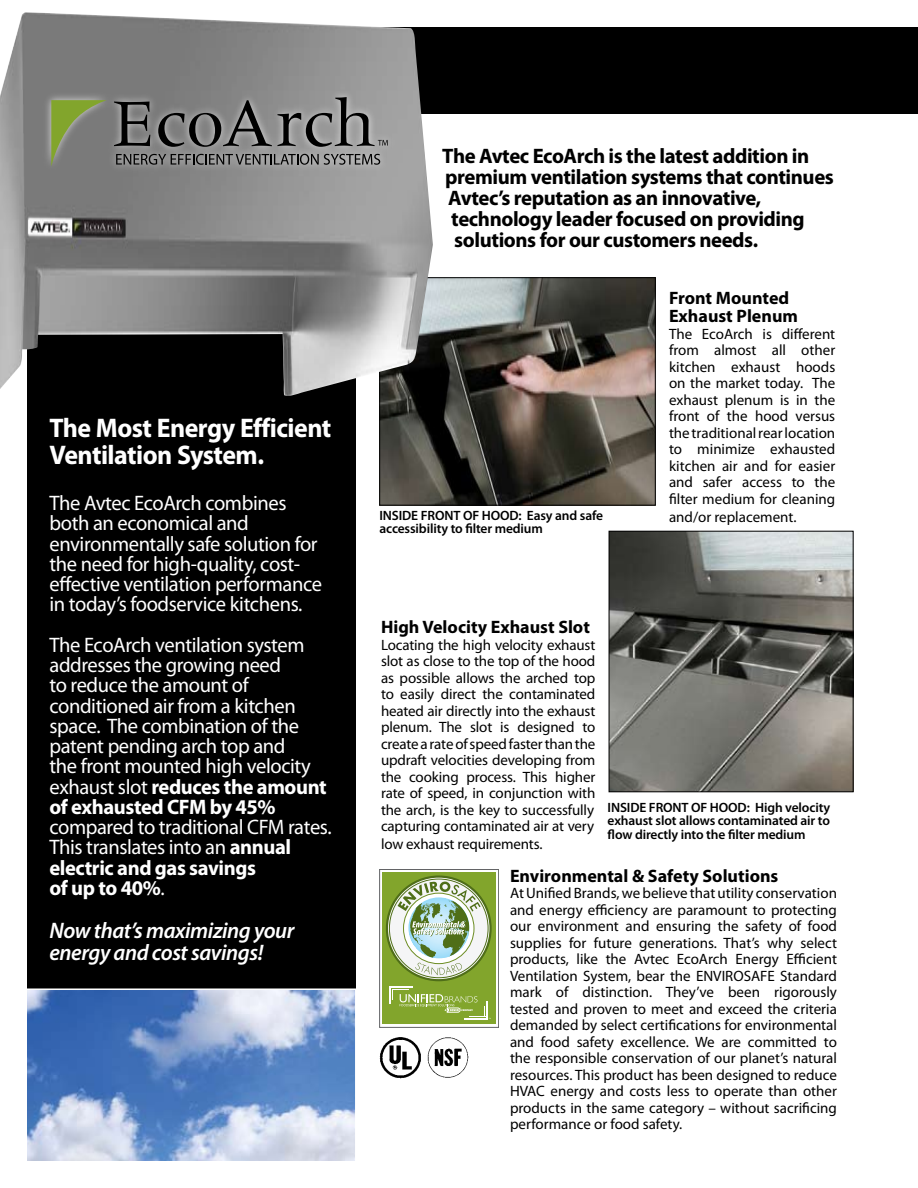
<style>
.page{position:relative;width:918px;height:1188px;background:#fff}
.page>*{position:absolute;margin:0;border:0;box-sizing:border-box;transform-origin:0 0}
.t1{font:700 27px/27px "Myriad Pro";letter-spacing:-.02em;color:#fff;scale:.96 1}
.t2{font:italic 600 22.5px/22.5px "Myriad Pro";letter-spacing:-.02em;color:#fff}
.t3{font:21px/20.2px "Myriad Pro";letter-spacing:-.02em;color:#fff}
.t4{font:700 21px "Myriad Pro";letter-spacing:-.02em;color:#000}
.t5{font:700 18px/18px "Myriad Pro";color:#000}
.t6{font:15px/16.5px "Myriad Pro";color:#000;text-align:justify}
.t7{font:600 13.5px/13.5px "Myriad Pro";letter-spacing:-.01em;color:#000;text-align:justify}
.s1{font-weight:700}
</style>
<div class="page">
<img style="left:611px;top:533px;width:240px;height:257px">
<div style="left:609px;top:531px;width:244px;height:261px;border:1px solid #000"></div>
<img style="left:382px;top:280px;width:272px;height:223px">
<div style="left:380px;top:278px;width:276px;height:227px;border:1px solid #000"></div>
<div style="left:27px;top:143px;width:328px;height:1018px;background:#000"></div>
<div style="left:262px;top:27px;width:656px;height:87px;background:#000"></div>
<img style="left:0;top:12px;width:433px;height:389px">
<svg style="left:27px;top:988px;width:329px;height:173px;background:#7e9dcd"></svg>
<img style="left:380px;top:1037px;width:41px;height:41px">
<img style="left:427px;top:1037px;width:42px;height:41px">
<div style="left:42px;top:88px;width:355px;height:86px;background:#fff;opacity:.75"></div>
<svg style="left:51px;top:100px;width:56px;height:67px;background:#7f8a64"></svg>
<svg style="left:114px;top:102px;width:36px;height:44px;background:#5e5e5e"></svg>
<svg style="left:116px;top:154px;width:264px;height:11px;background:#6d6d6d"></svg>
<svg style="left:158px;top:97px;width:230px;height:50px;background:#7a7a7a"></svg>
<div style="left:380px;top:869px;width:119px;height:159px;border:1px solid #636466"></div>
<div style="left:382px;top:872px;width:114px;height:152px;background:#82a52c"></div>
<svg style="left:389px;top:987px;width:102px;height:32px"></svg>
<svg style="left:387px;top:877px;width:104px;height:103px"></svg>
<div style="left:386px;top:875px;width:106px;height:106px;border:2px solid #4f6e18;border-radius:50%"></div>
<svg style="left:389px;top:879px;width:99px;height:99px"></svg>
<svg style="left:398px;top:881px;width:83px;height:94px;background:#b4c8ab"></svg>
<h1 class="t1" style="left:50px;top:414px;width:295px">The Most Energy Efficient<br>Ventilation System.</h1>
<h3 class="t3" style="left:50px;top:493px;width:274px">The Avtec EcoArch combines both an economical and environmentally safe solution for the need for high-quality, cost&shy;effective ventilation performance in today’s foodservice kitchens.</h3>
<p class="t3" style="left:50px;top:634px;width:279px">The EcoArch ventilation system addresses the growing need<br>to reduce the amount of conditioned air from a kitchen space. The combination of the patent pending arch top and<br>the front mounted high velocity exhaust slot <span class="s1">reduces the amount of exhausted CFM by 45%</span></p>
<h3 class="t3" style="left:50px;top:817px;width:284px">compared to traditional CFM rates.<br>This translates into an <span class="s1">annual electric and gas savings<br>of up to 40%</span>.</h3>
<h2 class="t2" style="left:50px;top:918px;width:247px">Now that’s maximizing your energy and cost savings!</h2>
<h3 class="t4" style="left:442px;top:142px;width:369px">The Avtec EcoArch is the latest addition in</h3>
<h3 class="t4" style="left:445px;top:163px;width:390px">premium ventilation systems that continues</h3>
<h3 class="t4" style="left:448px;top:184px;width:314px">Avtec’s reputation as an innovative,</h3>
<h3 class="t4" style="left:451px;top:205px;width:355px">technology leader focused on providing</h3>
<h3 class="t4" style="left:454px;top:226px;width:305px">solutions for our customers needs.</h3>
<p class="t7" style="left:380px;top:508px;width:225px">INSIDE FRONT OF HOOD: Easy and safe accessibility to filter medium</p>
<p class="t5" style="left:669px;top:289px;width:130px">Front Mounted<br>Exhaust Plenum</p>
<p class="t6" style="left:669px;top:325px;width:168px">The EcoArch is different from almost all other kitchen exhaust hoods on the market today. The exhaust plenum is in the front of the hood versus the traditional rear location to minimize exhausted kitchen air and for easier and safer access to the filter medium for cleaning</p>
<p class="t6" style="left:669px;top:508px;width:129px">and/or replacement.</p>
<p class="t5" style="left:381px;top:618px;width:210px">High Velocity Exhaust Slot</p>
<p class="t6" style="left:381px;top:636px;width:216px">Locating the high velocity exhaust slot as close to the top of the hood as possible allows the arched top to easily direct the contaminated heated air directly into the exhaust plenum. The slot is designed to create a rate of speed faster than the updraft velocities developing from the cooking process. This higher rate of speed, in conjunction with the arch, is the key to successfully capturing contaminated air at very</p>
<p class="t6" style="left:381px;top:836px;width:163px">low exhaust requirements.</p>
<p class="t7" style="left:608px;top:800px;width:224px">INSIDE FRONT OF HOOD: High velocity exhaust slot allows contaminated air to flow directly into the filter medium</p>
<p class="t5" style="left:510px;top:866px;width:270px">Environmental &amp; Safety Solutions</p>
<p class="t6" style="left:510px;top:885px;width:329px">At Unified Brands, we believe that utility conservation and energy efficiency are paramount to protecting our environment and ensuring the safety of food supplies for future generations. That’s why select products, like the Avtec EcoArch Energy Efficient Ventilation System, bear the ENVIROSAFE Standard mark of distinction. They’ve been rigorously tested and proven to meet and exceed the criteria demanded by select certifications for environmental and food safety excellence. We are committed to the responsible conservation of our planet’s natural resources. This product has been designed to reduce HVAC energy and costs less to operate than other products in the same category – without sacrificing performance or food safety.</p>
</div>
